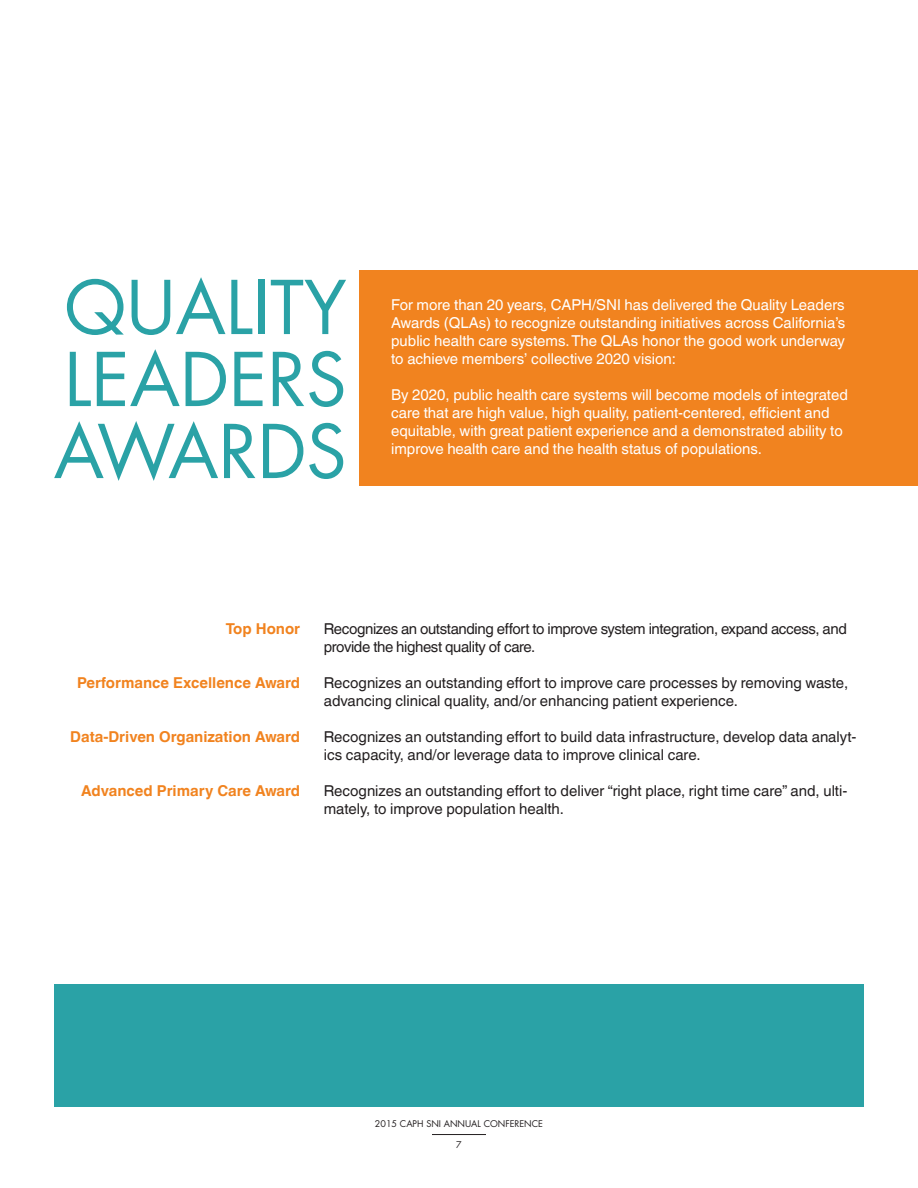
<style>
.page{position:relative;width:918px;height:1188px;background:#fff}
.page>*{position:absolute;margin:0;border:0;box-sizing:border-box;transform-origin:0 0}
.t1{font:72px/72px "Futura LT";color:#2aa2a6;text-align:justify}
.t2{font:15px/18px "Helvetica World";color:#fff;text-align:justify}
.t3{font:15px/18px "Helvetica World";color:#231f20}
.t4{font:15px/18px "Helvetica World";letter-spacing:-.025em;color:#231f20}
.t5{font:700 15px "Helvetica World";color:#f1831f}
.t6{font:9px "Futura LT";color:#231f20}
</style>
<div class="page">
<hr style="left:432px;top:1134px;width:54px;height:1px;background:#231f20">
<div style="left:54px;top:985px;width:810px;height:122px;background:#2aa2a6"></div>
<div style="left:360px;top:270px;width:558px;height:216px;background:#f1831f"></div>
<h1 class="t1" style="left:54px;top:272px;width:294px">QUALITY LEADERS AWARDS</h1>
<p class="t2" style="left:391px;top:296px;width:456px">For more than 20 years, CAPH/SNI has delivered the Quality Leaders Awards (QLAs) to recognize outstanding initiatives across California’s public health care systems. The QLAs honor the good work underway to achieve members’ collective 2020 vision:</p>
<p class="t2" style="left:391px;top:386px;width:458px;text-align:left">By 2020, public health care systems will become models of integrated care that are high value, high quality, patient-centered, efficient and equitable, with great patient experience and a demonstrated ability to improve health care and the health status of populations.</p>
<p class="t5" style="left:226px;top:620px;width:76px">Top Honor</p>
<p class="t5" style="left:77px;top:674px;width:225px">Performance Excellence Award</p>
<p class="t5" style="left:70px;top:728px;width:231px">Data-Driven Organization Award</p>
<p class="t5" style="left:81px;top:782px;width:221px">Advanced Primary Care Award</p>
<p class="t4" style="left:324px;top:620px;width:525px">Recognizes an outstanding effort to improve system integration, expand access, and provide the highest quality of care.</p>
<p class="t3" style="left:324px;top:674px;width:526px">Recognizes an outstanding effort to improve care processes by removing waste, advancing clinical quality, and/or enhancing patient experience.</p>
<p class="t3" style="left:324px;top:728px;width:534px">Recognizes an outstanding effort to build data infrastructure, develop data analyt&shy;ics capacity, and/or leverage data to improve clinical care.</p>
<p class="t3" style="left:324px;top:782px;width:525px">Recognizes an outstanding effort to deliver “right place, right time care” and, ulti&shy;mately, to improve population health.</p>
<p class="t6" style="left:375px;top:1118px;width:170px">2015 CAPH SNI ANNUAL CONFERENCE</p>
<p class="t6" style="left:456px;top:1139px;width:7px">7</p>
</div>
